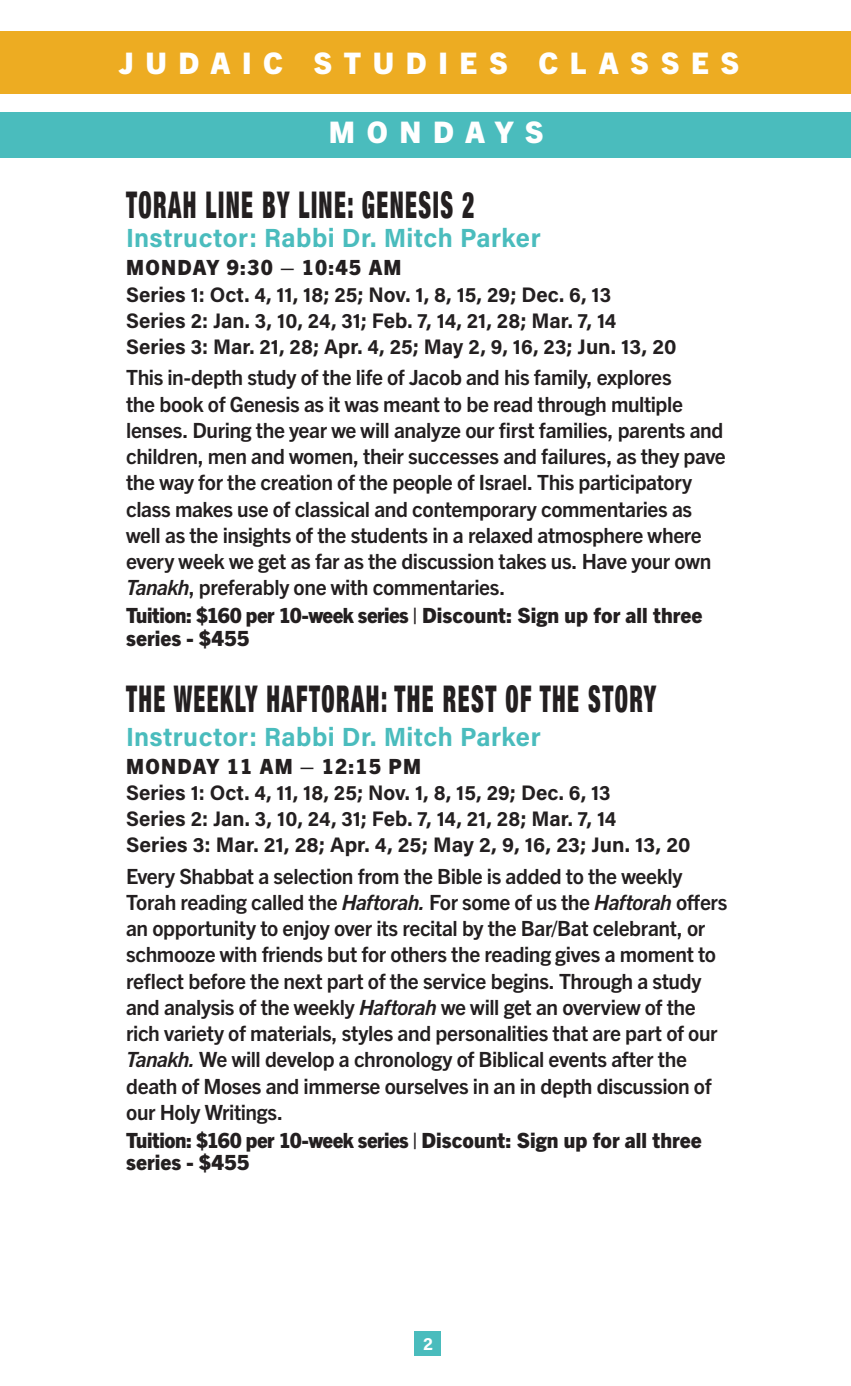
<style>
.page{position:relative;width:851px;height:1386px;background:#fff}
.page>*{position:absolute;margin:0;border:0;box-sizing:border-box;transform-origin:0 0}
.t1{font:900 condensed 36.75px "Helvetica Neue";letter-spacing:.06em;color:#231f20;scale:.65 1}
.Days_shading{font:800 29.75px "Trade Gothic Next LT Pro";letter-spacing:.39em;color:#fff}
.t2{font:700 26.25px "Acumin Pro";letter-spacing:.015em;color:#4abcbd}
.Space_after_series_b{font:700 21px/26.2px "Trade Gothic Next LT Pro";letter-spacing:-.02em;color:#231f20}
.Space_after_series_b-2{font:700 21px "Acumin Pro";color:#231f20}
.Space_after_series_b-3{font:800 21px/22.8px "Trade Gothic Next LT Pro";color:#231f20}
.Hebrew_section_Space{font:800 21px/22.8px "Trade Gothic Next LT Pro";letter-spacing:.005em;color:#231f20}
.Hebrew_section_Space-2{font:800 21px "Trade Gothic Next LT Pro";letter-spacing:.06em;color:#231f20}
.After_Instructors{font:700 17.85px "Acumin Pro";color:#fff}
.s1{font-style:italic}
</style>
<div class="page">
<div style="left:414px;top:1331px;width:27px;height:24px;background:#4abcbd"></div>
<div style="left:0;top:113px;width:850px;height:45px;background:#4abcbd"></div>
<div style="left:0;top:32px;width:850px;height:62px;background:#edac22"></div>
<p class="Days_shading" style="left:119px;top:43px;width:622px">JUDAIC STUDIES CLASSES</p>
<p class="Days_shading" style="left:329px;top:112px;width:216px">MONDAYS</p>
<p class="t1" style="left:126px;top:174px;width:537px">TORAH LINE BY LINE: GENESIS 2</p>
<p class="t2" style="left:126px;top:220px;width:416px">Instructor: Rabbi Dr. Mitch Parker</p>
<p class="Hebrew_section_Space-2" style="left:126px;top:253px;width:277px">MONDAY 9:30 – 10:45 AM</p>
<p class="Space_after_series_b-2" style="left:126px;top:280px;width:486px">Series 1: Oct. 4, 11, 18; 25; Nov. 1, 8, 15, 29; Dec. 6, 13</p>
<p class="Space_after_series_b-2" style="left:126px;top:306px;width:492px">Series 2: Jan. 3, 10, 24, 31; Feb. 7, 14, 21, 28; Mar. 7, 14</p>
<p class="Space_after_series_b-2" style="left:126px;top:332px;width:552px">Series 3: Mar. 21, 28; Apr. 4, 25; May 2, 9, 16, 23; Jun. 13, 20</p>
<p class="Space_after_series_b" style="left:126px;top:363px;width:601px">This in-depth study of the life of Jacob and his family, explores<br>the book of Genesis as it was meant to be read through multiple lenses. During the year we will analyze our first families, parents and children, men and women, their successes and failures, as they pave the way for the creation of the people of Israel. This participatory class makes use of classical and contemporary commentaries as well as the insights of the students in a relaxed atmosphere where every week we get as far as the discussion takes us. Have your own <span class="s1">Tanakh</span>, preferably one with commentaries.</p>
<p class="Space_after_series_b-3" style="left:126px;top:603px;width:577px">Tuition: $160 per 10-week series | Discount: Sign up for all three series - $455</p>
<p class="t1" style="left:126px;top:669px;width:817px">THE WEEKLY HAFTORAH: THE REST OF THE STORY</p>
<p class="t2" style="left:126px;top:718px;width:416px">Instructor: Rabbi Dr. Mitch Parker</p>
<p class="Hebrew_section_Space-2" style="left:126px;top:751px;width:296px">MONDAY 11 AM – 12:15 PM</p>
<p class="Space_after_series_b-2" style="left:126px;top:778px;width:486px">Series 1: Oct. 4, 11, 18, 25; Nov. 1, 8, 15, 29; Dec. 6, 13</p>
<p class="Space_after_series_b-2" style="left:126px;top:804px;width:492px">Series 2: Jan. 3, 10, 24, 31; Feb. 7, 14, 21, 28; Mar. 7, 14</p>
<p class="Space_after_series_b-2" style="left:126px;top:830px;width:566px">Series 3: Mar. 21, 28; Apr. 4, 25; May 2, 9, 16, 23; Jun. 13, 20</p>
<p class="Space_after_series_b" style="left:126px;top:861px;width:603px">Every Shabbat a selection from the Bible is added to the weekly Torah reading called the <span class="s1">Haftorah.</span> For some of us the <span class="s1">Haftorah</span> offers an opportunity to enjoy over its recital by the Bar/Bat celebrant, or schmooze with friends but for others the reading gives a moment to reflect before the next part of the service begins. Through a study and analysis of the weekly <span class="s1">Haftorah</span> we will get an overview of the rich variety of materials, styles and personalities that are part of our <span class="s1">Tanakh.</span> We will develop a chronology of Biblical events after the death of Moses and immerse ourselves in an in depth discussion of our Holy Writings.</p>
<p class="Hebrew_section_Space" style="left:126px;top:1127px;width:577px">Tuition: $160 per 10-week series | Discount: Sign up for all three series - $455</p>
<p class="After_Instructors" style="left:423px;top:1331px;width:11px">2</p>
</div>
